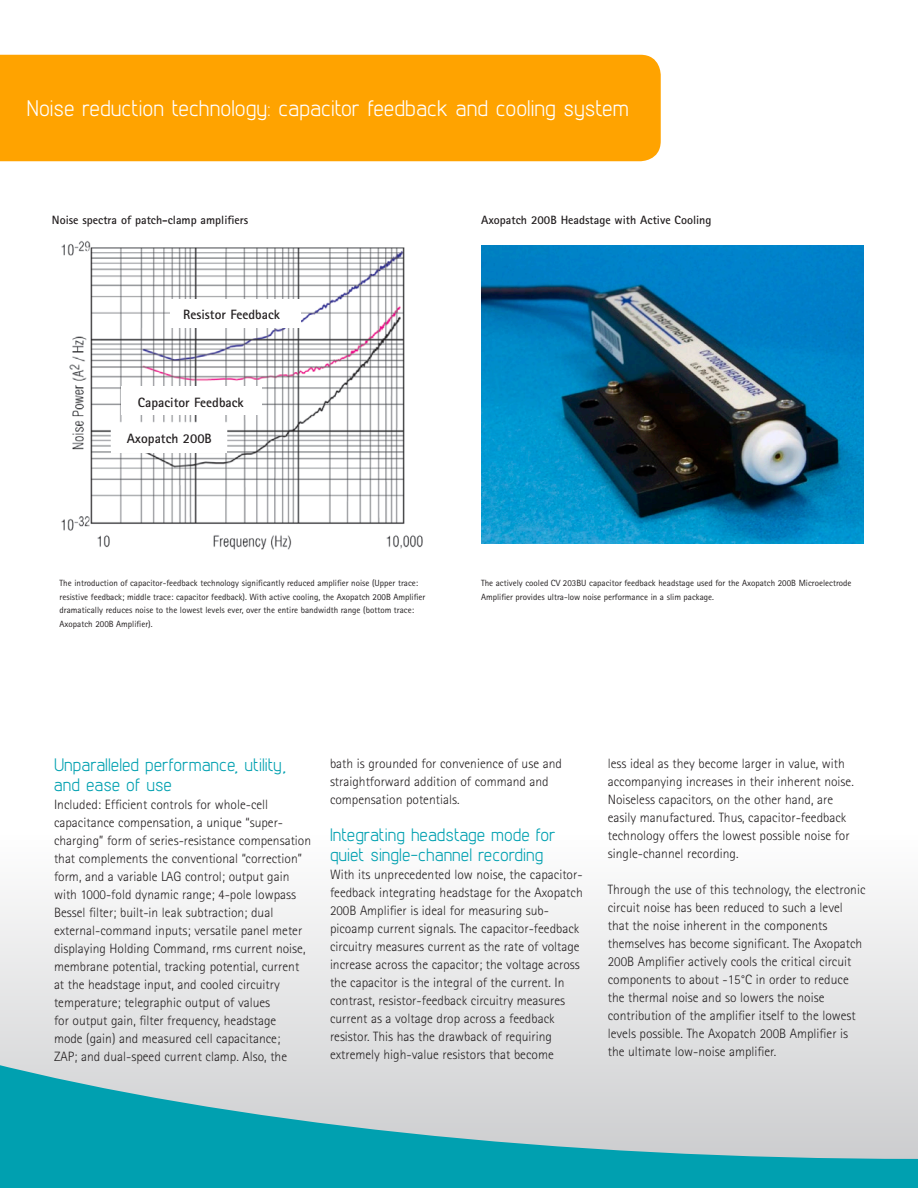
<style>
.page{position:relative;width:918px;height:1188px;background:#fff}
.page>*{position:absolute;margin:0;border:0;box-sizing:border-box;transform-origin:0 0}
.t1{font:22.5px "Lintel";color:#fff}
.t2{font:18px/19.5px "Lintel";color:#00a0b0}
.t3{font:300 13.5px/18px "Rotis Sans Serif Std";color:#231f20}
.t4{font:700 13.5px "Rotis Sans Serif Std";color:#231f20}
.t5{font:700 12px "Rotis Sans Serif Std";color:#231f20}
.t6{font:9px/13.5px "Rotis Sans Serif Std";color:#231f20}
.s1{font-size:27px}
</style>
<div class="page">
<div style="left:0;top:55px;width:661px;height:106px;background:#ffa300"></div>
<svg style="left:0;top:898px;width:918px;height:164px;fill:#e8e8e9"></svg>
<img style="left:481px;top:245px;width:383px;height:299px">
<img style="left:61px;top:240px;width:362px;height:310px">
<div style="left:111px;top:424px;width:115px;height:29px;background:#fff"></div>
<div style="left:170px;top:299px;width:131px;height:29px;background:#fff"></div>
<div style="left:122px;top:386px;width:140px;height:29px;background:#fff"></div>
<svg style="left:0;top:1062px;width:918px;height:126px;background:#72bcc5"></svg>
<h1 class="t1" style="left:27px;top:94px;width:603px">Noise reduction technology: capacitor feedback and cooling system</h1>
<p class="t5" style="left:52px;top:213px;width:198px">Noise spectra of patch-clamp amplifiers</p>
<p class="t4" style="left:183px;top:306px;width:98px">Resistor Feedback</p>
<p class="t4" style="left:138px;top:394px;width:107px">Capacitor Feedback</p>
<p class="t4" style="left:127px;top:430px;width:87px">Axopatch 200B</p>
<p class="t6" style="left:60px;top:576px;width:367px">The introduction of capacitor-feedback technology significantly reduced amplifier noise (Upper trace: resistive feedback; middle trace: capacitor feedback). With active cooling, the Axopatch 200B Amplifier dramatically reduces noise to the lowest levels ever, over the entire bandwidth range (bottom trace:<br>Axopatch 200B Amplifier).</p>
<p class="t5" style="left:481px;top:213px;width:232px">Axopatch 200B Headstage with Active Cooling</p>
<p class="t6" style="left:481px;top:576px;width:372px">The actively cooled CV 203BU capacitor feedback headstage used for the Axopatch 200B Microelectrode<br>Amplifier provides ultra-low noise performance in a slim package.</p>
<h2 class="t2" style="left:54px;top:755px;width:234px">Unparalleled performance<span class="s1">,</span> utility<span class="s1">, </span>and ease of use</h2>
<p class="t3" style="left:54px;top:795px;width:259px">Included: Efficient controls for whole-cell capacitance compensation, a unique “super&shy;charging” form of series-resistance compensation that complements the conventional “correction” form, and a variable LAG control; output gain with 1000-fold dynamic range; 4-pole lowpass Bessel filter; built-in leak subtraction; dual external-command inputs; versatile panel meter displaying Holding Command, rms current noise, membrane potential, tracking potential, current at the headstage input, and cooled circuitry temperature; telegraphic output of values<br>for output gain, filter frequency, headstage<br>mode (gain) and measured cell capacitance;<br>ZAP; and dual-speed current clamp. Also, the</p>
<p class="t3" style="left:330px;top:754px;width:233px">bath is grounded for convenience of use and straightforward addition of command and compensation potentials.</p>
<h2 class="t2" style="left:330px;top:825px;width:227px">Integrating headstage mode for quiet single-channel recording</h2>
<p class="t3" style="left:330px;top:865px;width:254px">With its unprecedented low noise, the capacitor&shy;feedback integrating headstage for the Axopatch 200B Amplifier is ideal for measuring sub&shy;picoamp current signals. The capacitor-feedback circuitry measures current as the rate of voltage increase across the capacitor; the voltage across the capacitor is the integral of the current. In contrast, resistor-feedback circuitry measures current as a voltage drop across a feedback resistor. This has the drawback of requiring extremely high-value resistors that become</p>
<p class="t3" style="left:608px;top:755px;width:248px">less ideal as they become larger in value, with accompanying increases in their inherent noise.<br>Noiseless capacitors, on the other hand, are easily manufactured. Thus, capacitor-feedback technology offers the lowest possible noise for single-channel recording.</p>
<p class="t3" style="left:608px;top:881px;width:259px">Through the use of this technology, the electronic circuit noise has been reduced to such a level that the noise inherent in the components themselves has become significant. The Axopatch 200B Amplifier actively cools the critical circuit components to about -15°C in order to reduce the thermal noise and so lowers the noise contribution of the amplifier itself to the lowest levels possible. The Axopatch 200B Amplifier is the ultimate low-noise amplifier.</p>
</div>
